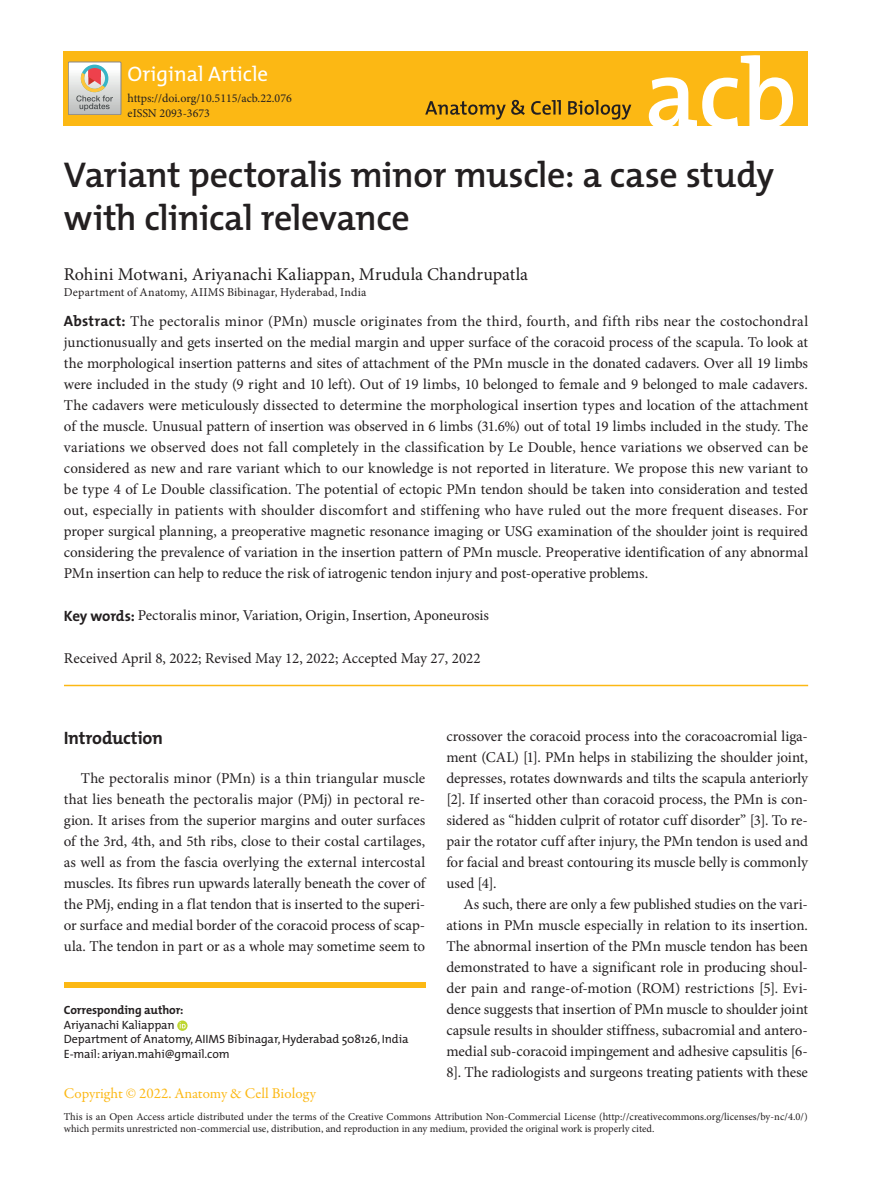
<style>
.page{position:relative;width:893px;height:1191px;background:#fff}
.page>*{position:absolute;margin:0;border:0;box-sizing:border-box;transform-origin:0 0}
.t1{font:600 36px/43.2px "The Mix";letter-spacing:-.015em;color:#231f20}
.t2{font:21px "The Mix";color:#fff}
.t3{font:18px "Minion Pro";color:#231f20}
.t4{font:700 18px "The Mix";letter-spacing:-.015em;color:#231f20}
.t5{font:15px/21px "Minion Pro";letter-spacing:-.005em;color:#231f20;text-align:justify}
.t6{font:15px "Garamond Premr Pro";color:#fcb814}
.t7{font:12px/14.4px "The Mix";letter-spacing:-.01em;color:#231f20}
.t8{font:12px/14.4px "Minion Pro";color:#231f20}
.t9{font:700 12px "The Mix";letter-spacing:-.01em;color:#231f20}
.t10{font:10.5px/12.6px "Minion Pro";color:#231f20}
.s1{font-family:"The Mix";font-weight:700}
</style>
<div class="page">
<div style="left:64px;top:51px;width:744px;height:75px;background:#fcb814"></div>
<svg style="left:649px;top:55px;width:144px;height:71px"></svg>
<svg style="left:425px;top:100px;width:206px;height:20px"></svg>
<svg style="left:68px;top:62px;width:53px;height:53px;background:#cac4bf"></svg>
<div style="left:64px;top:982px;width:361px;height:5px;background:#fcb814"></div>
<svg style="left:177px;top:1020px;width:11px;height:10px"></svg>
<svg style="left:180px;top:1022px;width:6px;height:6px"></svg>
<hr style="left:64px;top:685px;width:744px;height:1px;background:#fcb814">
<h2 class="t2" style="left:128px;top:57px;width:142px">Original Article</h2>
<p class="t8" style="left:128px;top:91px;width:166px">https://doi.org/10.5115/acb.22.076 eISSN 2093-3673</p>
<h1 class="t1" style="left:64px;top:152px;width:712px">Variant pectoralis minor muscle: a case study with clinical relevance</h1>
<p class="t3" style="left:64px;top:262px;width:466px">Rohini Motwani, Ariyanachi Kaliappan, Mrudula Chandrupatla</p>
<p class="t8" style="left:64px;top:285px;width:304px">Department of Anatomy, AIIMS Bibinagar, Hyderabad, India</p>
<p class="t5" style="left:64px;top:311px;width:746px"><span class="s1">Abstract:</span> The pectoralis minor (PMn) muscle originates from the third, fourth, and fifth ribs near the costochondral junctionusually and gets inserted on the medial margin and upper surface of the coracoid process of the scapula. To look at the morphological insertion patterns and sites of attachment of the PMn muscle in the donated cadavers. Over all 19 limbs were included in the study (9 right and 10 left). Out of 19 limbs, 10 belonged to female and 9 belonged to male cadavers.<br>The cadavers were meticulously dissected to determine the morphological insertion types and location of the attachment of the muscle. Unusual pattern of insertion was observed in 6 limbs (31.6%) out of total 19 limbs included in the study. The variations we observed does not fall completely in the classification by Le Double, hence variations we observed can be considered as new and rare variant which to our knowledge is not reported in literature. We propose this new variant to be type 4 of Le Double classification. The potential of ectopic PMn tendon should be taken into consideration and tested out, especially in patients with shoulder discomfort and stiffening who have ruled out the more frequent diseases. For proper surgical planning, a preoperative magnetic resonance imaging or USG examination of the shoulder joint is required considering the prevalence of variation in the insertion pattern of PMn muscle. Preoperative identification of any abnormal PMn insertion can help to reduce the risk of iatrogenic tendon injury and post-operative problems.</p>
<p class="t5" style="left:64px;top:605px;width:427px"><span class="s1">Key words:</span> Pectoralis minor, Variation, Origin, Insertion, Aponeurosis</p>
<p class="t5" style="left:64px;top:647px;width:418px">Received April 8, 2022; Revised May 12, 2022; Accepted May 27, 2022</p>
<p class="t4" style="left:64px;top:722px;width:101px">Introduction</p>
<p class="t5" style="left:64px;top:768px;width:363px;text-indent:17px">The pectoralis minor (PMn) is a thin triangular muscle that lies beneath the pectoralis major (PMj) in pectoral re&shy;gion. It arises from the superior margins and outer surfaces of the 3rd, 4th, and 5th ribs, close to their costal cartilages, as well as from the fascia overlying the external intercostal muscles. Its fibres run upwards laterally beneath the cover of the PMj, ending in a flat tendon that is inserted to the superi&shy;or surface and medial border of the coracoid process of scap&shy;ula. The tendon in part or as a whole may sometime seem to</p>
<p class="t9" style="left:64px;top:1000px;width:121px">Corresponding author:</p>
<p class="t7" style="left:64px;top:1017px;width:346px">Ariyanachi Kaliappan<br>Department of Anatomy, AIIMS Bibinagar, Hyderabad 508126, India<br>E-mail: ariyan.mahi@gmail.com</p>
<p class="t6" style="left:64px;top:1083px;width:254px">Copyright © 2022. Anatomy &amp; Cell Biology</p>
<p class="t5" style="left:446px;top:726px;width:363px">crossover the coracoid process into the coracoacromial liga&shy;ment (CAL) [1]. PMn helps in stabilizing the shoulder joint, depresses, rotates downwards and tilts the scapula anteriorly [2]. If inserted other than coracoid process, the PMn is con&shy;sidered as “hidden culprit of rotator cuff disorder” [3]. To re&shy;pair the rotator cuff after injury, the PMn tendon is used and for facial and breast contouring its muscle belly is commonly used [4].</p>
<p class="t5" style="left:446px;top:894px;width:363px;text-indent:17px">As such, there are only a few published studies on the vari&shy;ations in PMn muscle especially in relation to its insertion.<br>The abnormal insertion of the PMn muscle tendon has been demonstrated to have a significant role in producing shoul&shy;der pain and range-of-motion (ROM) restrictions [5]. Evi&shy;dence suggests that insertion of PMn muscle to shoulder joint capsule results in shoulder stiffness, subacromial and antero&shy;medial sub-coracoid impingement and adhesive capsulitis [6- 8]. The radiologists and surgeons treating patients with these</p>
<p class="t10" style="left:64px;top:1110px;width:745px">This is an Open Access article distributed under the terms of the Creative Commons Attribution Non-Commercial License (http://creativecommons.org/licenses/by-nc/4.0/) which permits unrestricted non-commercial use, distribution, and reproduction in any medium, provided the original work is properly cited.</p>
</div>
